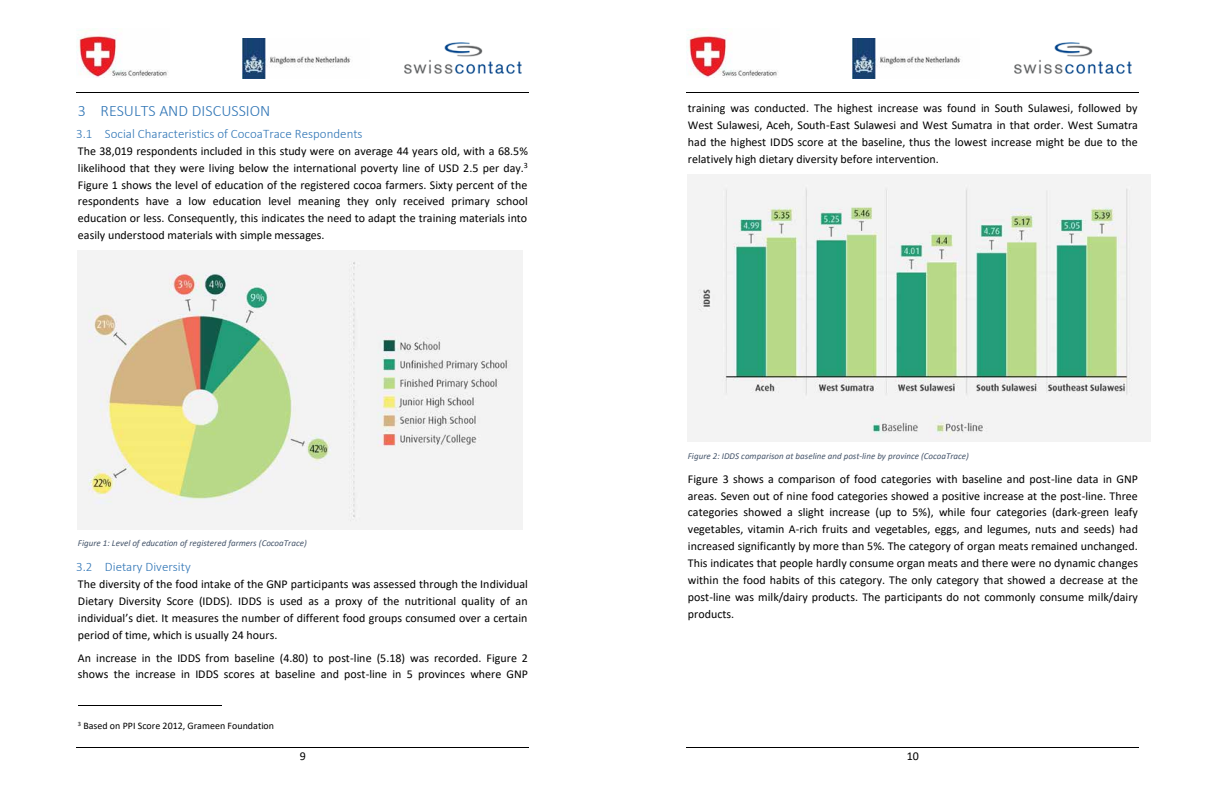
<style>
.page{position:relative;width:1224px;height:792px;background:#fff}
.page>*{position:absolute;margin:0;border:0;box-sizing:border-box;transform-origin:0 0}
.t1{font:300 16px "Calibri";color:#2e74b5}
.t2{font:300 13px "Calibri";color:#2e74b5}
.t3{font:12px/16.8px "Calibri";color:#000;text-align:justify}
.t4{font:10px "Calibri";color:#000}
.t5{font:italic 9px "Calibri";color:#44546a}
</style>
<div class="page">
<hr style="left:77px;top:92px;width:452px;height:1px;background:#000">
<hr style="left:77px;top:747px;width:452px;height:1px;background:#000">
<img style="left:243px;top:39px;width:108px;height:39px">
<img style="left:77px;top:31px;width:91px;height:46px">
<img style="left:404px;top:42px;width:118px;height:32px">
<hr style="left:78px;top:705px;width:144px;height:1px;background:#000">
<img style="left:78px;top:251px;width:445px;height:278px">
<hr style="left:686px;top:92px;width:453px;height:1px;background:#000">
<hr style="left:686px;top:747px;width:453px;height:1px;background:#000">
<img style="left:853px;top:39px;width:108px;height:39px">
<img style="left:687px;top:31px;width:91px;height:46px">
<img style="left:1014px;top:42px;width:118px;height:32px">
<img style="left:688px;top:174px;width:463px;height:267px">
<h1 class="t1" style="left:78px;top:105px;width:194px">3 RESULTS AND DISCUSSION</h1>
<p class="t2" style="left:76px;top:129px;width:288px">3.1 Social Characteristics of CocoaTrace Respondents</p>
<p class="t3" style="left:78px;top:143px;width:452px">The 38,019 respondents included in this study were on average 44 years old, with a 68.5% likelihood that they were living below the international poverty line of USD 2.5 per day.<sup>3<br></sup>Figure 1 shows the level of education of the registered cocoa farmers. Sixty percent of the respondents have a low education level meaning they only received primary school education or less. Consequently, this indicates the need to adapt the training materials into easily understood materials with simple messages.</p>
<p class="t5" style="left:78px;top:540px;width:230px">Figure 1: Level of education of registered farmers (CocoaTrace)</p>
<p class="t2" style="left:76px;top:562px;width:116px">3.2 Dietary Diversity</p>
<p class="t3" style="left:78px;top:577px;width:452px">The diversity of the food intake of the GNP participants was assessed through the Individual Dietary Diversity Score (IDDS). IDDS is used as a proxy of the nutritional quality of an individual’s diet. It measures the number of different food groups consumed over a certain period of time, which is usually 24 hours.</p>
<p class="t3" style="left:78px;top:650px;width:452px">An increase in the IDDS from baseline (4.80) to post-line (5.18) was recorded. Figure 2 shows the increase in IDDS scores at baseline and post-line in 5 provinces where GNP</p>
<p class="t4" style="left:78px;top:722px;width:198px"><sup>3</sup> Based on PPI Score 2012, Grameen Foundation</p>
<p class="t3" style="left:300px;top:748px;width:8px">9</p>
<p class="t3" style="left:688px;top:101px;width:452px">training was conducted. The highest increase was found in South Sulawesi, followed by West Sulawesi, Aceh, South-East Sulawesi and West Sumatra in that order. West Sumatra had the highest IDDS score at the baseline, thus the lowest increase might be due to the relatively high dietary diversity before intervention.</p>
<p class="t5" style="left:688px;top:452px;width:283px">Figure 2: IDDS comparison at baseline and post-line by province (CocoaTrace)</p>
<p class="t3" style="left:688px;top:471px;width:452px">Figure 3 shows a comparison of food categories with baseline and post-line data in GNP areas. Seven out of nine food categories showed a positive increase at the post-line. Three categories showed a slight increase (up to 5%), while four categories (dark-green leafy vegetables, vitamin A-rich fruits and vegetables, eggs, and legumes, nuts and seeds) had increased significantly by more than 5%. The category of organ meats remained unchanged.<br>This indicates that people hardly consume organ meats and there were no dynamic changes within the food habits of this category. The only category that showed a decrease at the post-line was milk/dairy products. The participants do not commonly consume milk/dairy products.</p>
<p class="t3" style="left:907px;top:748px;width:14px">10</p>
</div>
